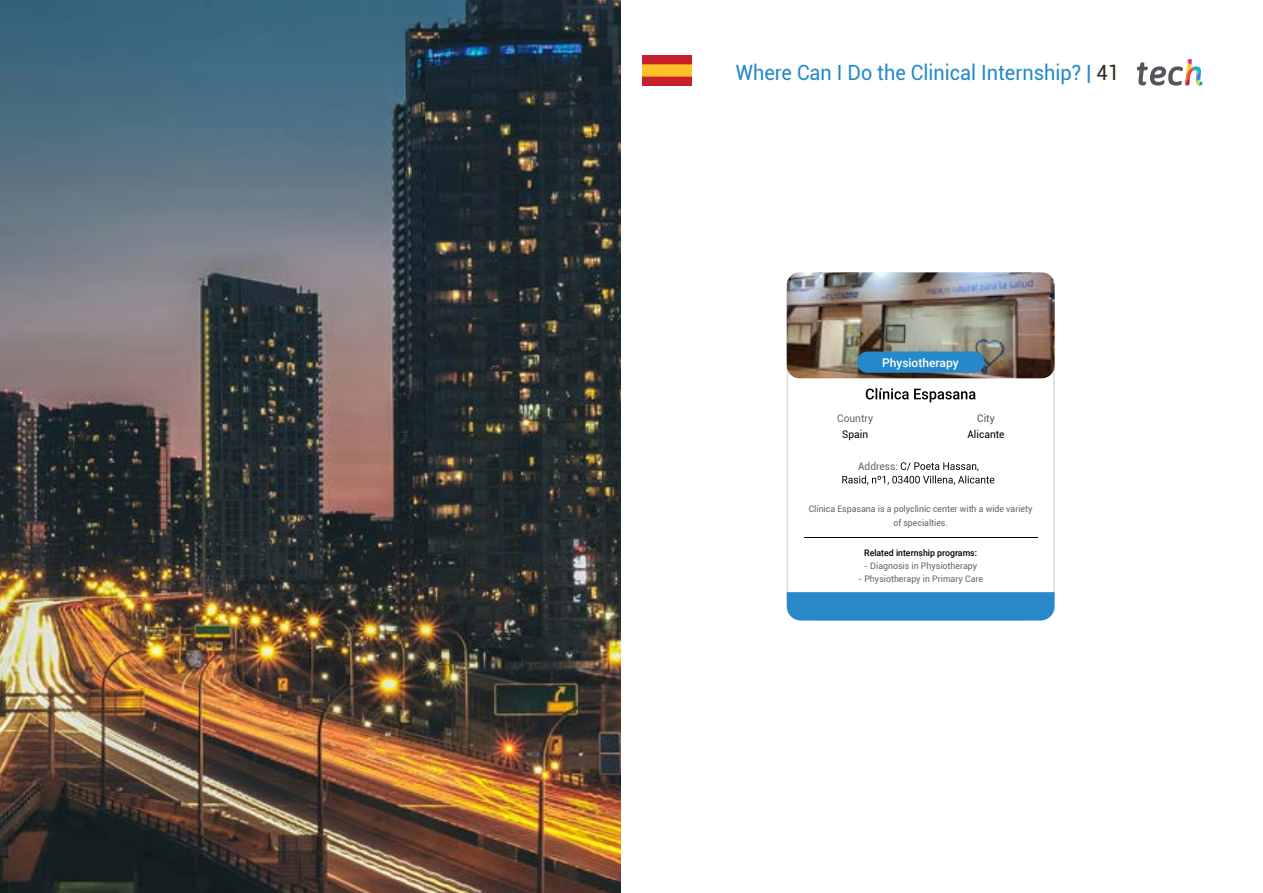
<style>
.page{position:relative;width:1263px;height:893px;background:#fff}
.page>*{position:absolute;margin:0;border:0;box-sizing:border-box;transform-origin:0 0}
.t1{font:21px "Roboto";color:#2488c9;scale:.95 1}
.t2{font:500 12px "Roboto";color:#fff}
.t3{font:10.5px "Roboto";color:#61646a}
.t4{font:10.5px "Roboto";color:#000}
.t5{font:10.5px "Roboto";color:#52555b}
.t6{font:9px/13.5px "Roboto";color:#61646a;text-align:center}
.t7{font:500 9px "Roboto";color:#000}
.s1{color:#312e20}
</style>
<div class="page">
<img style="left:0;top:0;width:621px;height:893px">
<img style="left:642px;top:56px;width:49px;height:29px">
<svg style="left:786px;top:282px;width:269px;height:328px"></svg>
<img style="left:787px;top:272px;width:267px;height:106px">
<div style="left:857px;top:351px;width:127px;height:22px;background:#2488c9;border-radius:11px"></div>
<svg style="left:787px;top:592px;width:267px;height:29px;background:#2f8bca"></svg>
<hr style="left:804px;top:537px;width:233px;height:1px;background:#000">
<svg style="left:866px;top:388px;width:109px;height:14px"></svg>
<svg style="left:842px;top:462px;width:152px;height:23px"></svg>
<svg style="left:1137px;top:59px;width:65px;height:27px"></svg>
<h1 class="t1" style="left:736px;top:57px;width:405px">Where Can I Do the Clinical Internship? | <span class="s1">41</span></h1>
<h2 class="t2" style="left:882px;top:354px;width:78px">Physiotherapy</h2>
<p class="t3" style="left:837px;top:411px;width:38px">Country</p>
<p class="t4" style="left:842px;top:427px;width:27px">Spain</p>
<p class="t5" style="left:977px;top:411px;width:19px">City</p>
<p class="t4" style="left:967px;top:427px;width:39px">Alicante</p>
<p class="t3" style="left:858px;top:459px;width:42px">Address:</p>
<p class="t6" style="left:809px;top:502px;width:225px">Clínica Espasana is a polyclinic center with a wide variety of specialties.</p>
<p class="t7" style="left:864px;top:546px;width:114px">Related internship programs:</p>
<p class="t6" style="left:864px;top:559px;width:114px">- Diagnosis in Physiotherapy</p>
<p class="t6" style="left:858px;top:572px;width:126px">- Physiotherapy in Primary Care</p>
</div>
